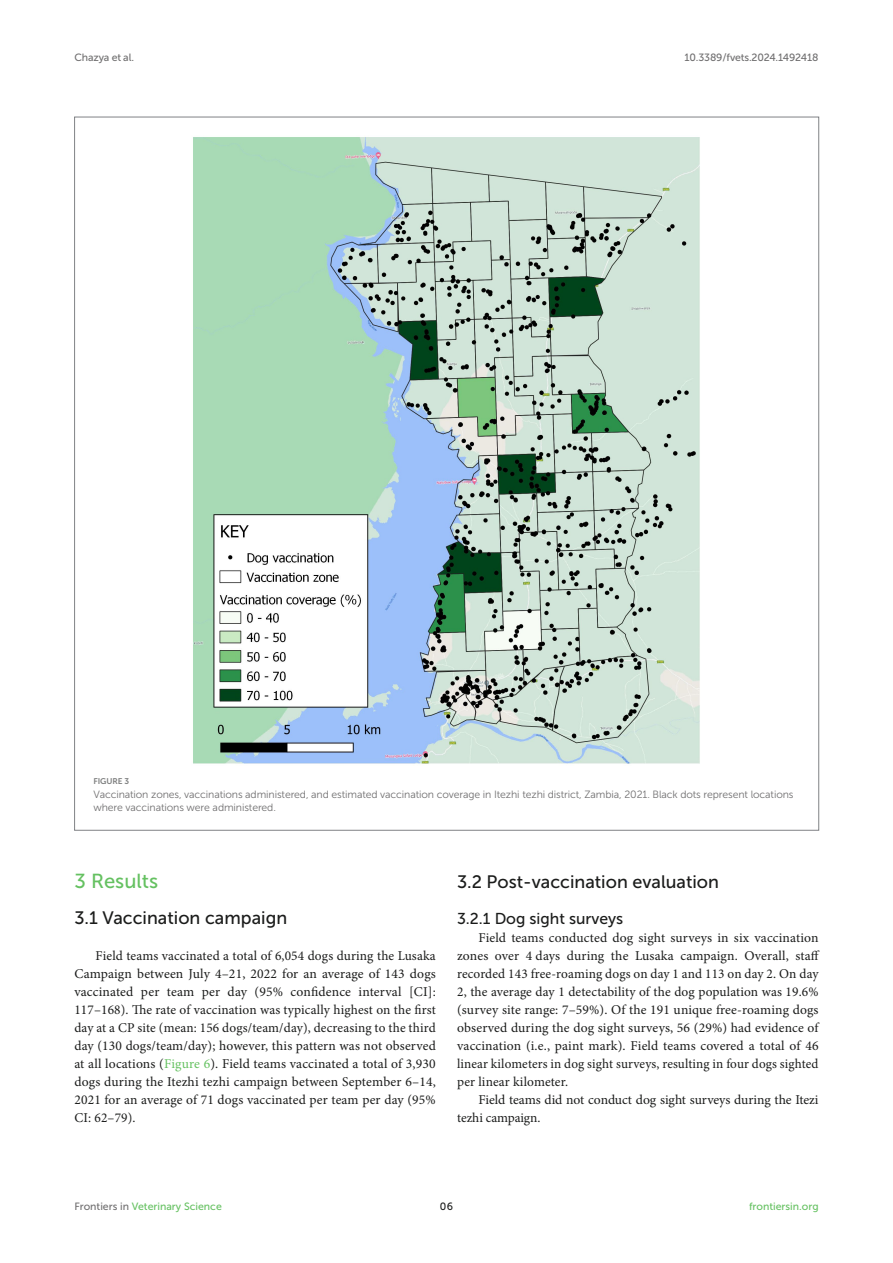
<style>
.page{position:relative;width:893px;height:1263px;background:#fff}
.page>*{position:absolute;margin:0;border:0;box-sizing:border-box;transform-origin:0 0}
.HEAD_1{font:20.25px "Museo Sans 500";color:#65c161}
.HEAD_2{font:18px "Museo Sans 500";color:#1b1c1b}
.HEAD_2_after_HEAD_1{font:18px "Museo Sans 500";color:#1b1c1b}
.HEAD_3_after_HEAD_2{font:15.75px "Museo Sans 500";color:#1b1c1b}
.TEXT{font:13.5px/18px "Minion Pro";color:#1b1c1b;text-align:justify}
.FIG_LEG{font:10.5px/13.5px "Museo Sans 300";letter-spacing:-.01em;color:#706f70}
.t1{font:10.5px "Museo Sans 500";color:#65c161}
.t2{font:10.5px "Museo Sans 500";letter-spacing:-.015em;color:#706f70}
.t3{font:10.5px "Museo Sans 500";color:#1b1c1b}
.FIG_HD{font:8.25px "Museo Sans 700";letter-spacing:-.01em;color:#7e7f7f}
.s1{color:#65c161}
.s2{color:#706f70}
</style>
<div class="page">
<img style="left:193px;top:137px;width:507px;height:627px">
<p class="t2" style="left:74px;top:51px;width:61px">Chazya et al.</p>
<p class="t2" style="left:685px;top:51px;width:135px">10.3389/fvets.2024.1492418</p>
<p class="FIG_HD" style="left:94px;top:777px;width:37px">FIGURE 3</p>
<p class="FIG_LEG" style="left:94px;top:787px;width:701px">Vaccination zones, vaccinations administered, and estimated vaccination coverage in Itezhi tezhi district, Zambia, 2021. Black dots represent locations where vaccinations were administered.</p>
<p class="HEAD_1" style="left:74px;top:870px;width:85px">3 Results</p>
<p class="HEAD_2_after_HEAD_1" style="left:74px;top:908px;width:214px">3.1 Vaccination campaign</p>
<p class="TEXT" style="left:74px;top:947px;width:363px;text-indent:21px">Field teams vaccinated a total of 6,054 dogs during the Lusaka Campaign between July 4–21, 2022 for an average of 143 dogs vaccinated per team per day (95% confidence interval [CI]:<br>117–168). The rate of vaccination was typically highest on the first day at a CP site (mean: 156 dogs/team/day), decreasing to the third day (130 dogs/team/day); however, this pattern was not observed at all locations (<span class="s1">Figure 6</span>). Field teams vaccinated a total of 3,930 dogs during the Itezhi tezhi campaign between September 6–14, 2021 for an average of 71 dogs vaccinated per team per day (95% CI: 62–79).</p>
<p class="HEAD_2" style="left:457px;top:872px;width:263px">3.2 Post-vaccination evaluation</p>
<p class="HEAD_3_after_HEAD_2" style="left:457px;top:910px;width:168px">3.2.1 Dog sight surveys</p>
<p class="TEXT" style="left:457px;top:929px;width:364px;text-indent:21px">Field teams conducted dog sight surveys in six vaccination zones over 4 days during the Lusaka campaign. Overall, staff recorded 143 free-roaming dogs on day 1 and 113 on day 2. On day 2, the average day 1 detectability of the dog population was 19.6% (survey site range: 7–59%). Of the 191 unique free-roaming dogs observed during the dog sight surveys, 56 (29%) had evidence of vaccination (i.e., paint mark). Field teams covered a total of 46 linear kilometers in dog sight surveys, resulting in four dogs sighted per linear kilometer.</p>
<p class="TEXT" style="left:457px;top:1091px;width:363px;text-indent:21px">Field teams did not conduct dog sight surveys during the Itezi tezhi campaign.</p>
<p class="t1" style="left:74px;top:1200px;width:149px"><span class="s2">Frontiers in</span> Veterinary Science</p>
<p class="t3" style="left:440px;top:1200px;width:15px">06</p>
<p class="t1" style="left:749px;top:1200px;width:71px">frontiersin.org</p>
</div>
